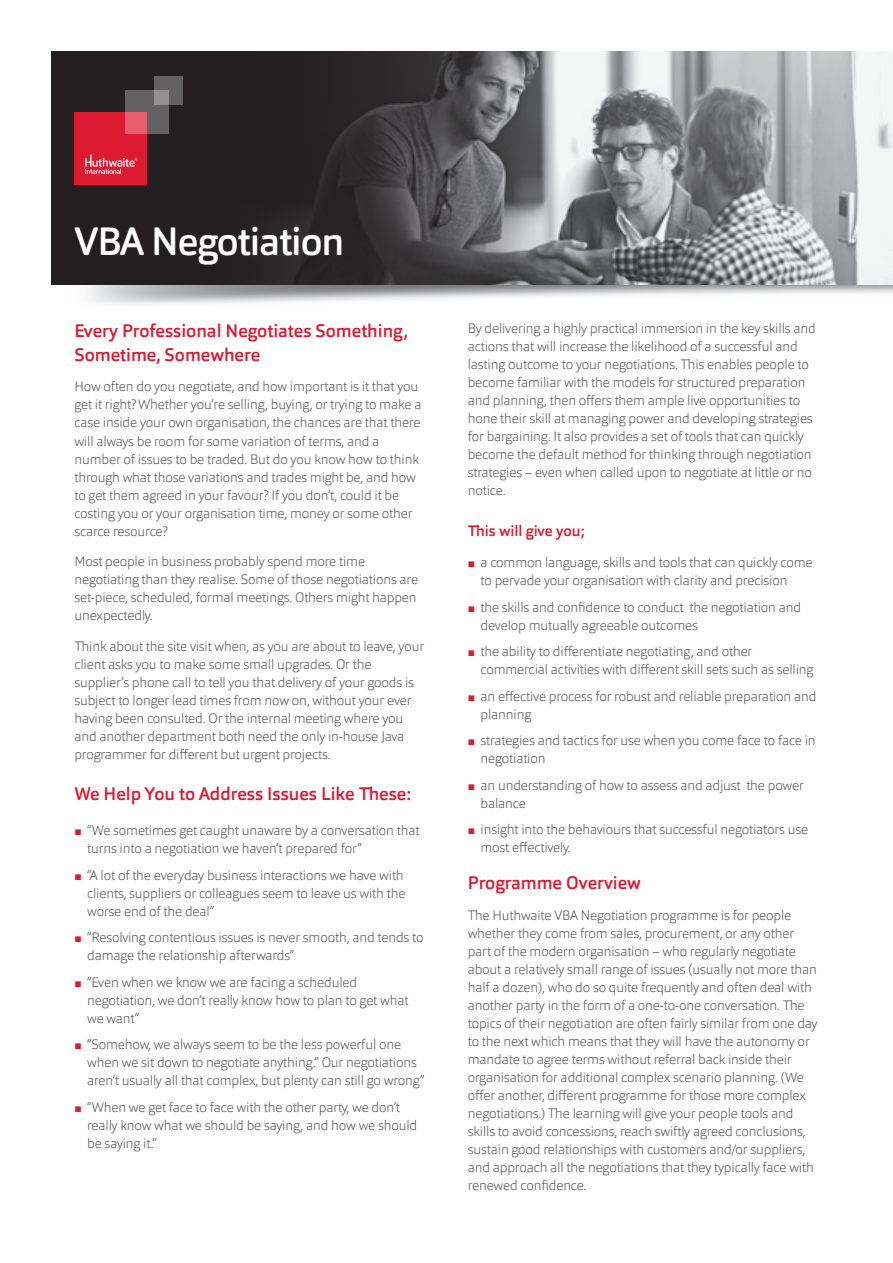
<style>
.page{position:relative;width:893px;height:1263px;background:#fff}
.page>*{position:absolute;margin:0;border:0;box-sizing:border-box;transform-origin:0 0}
.t1{font:500 39px "Orgon";letter-spacing:-.025em;color:#fff}
.t2{font:500 18px/24px "Orgon";color:#dc1a32}
.t3{font:500 15px "Orgon";color:#dc1a32}
.t4{font:200 13.5px/18px "Orgon";letter-spacing:-.01em;color:#57585a}
.s1{font-family:"Arial";font-weight:400;font-size:12.15px;color:#dc1a32}
</style>
<div class="page">
<img style="left:535px;top:51px;width:358px;height:234px">
<svg style="left:51px;top:51px;width:484px;height:234px;background:#363335"></svg>
<div style="left:74px;top:112px;width:73px;height:73px;background:#dc1a32"></div>
<svg style="left:85px;top:155px;width:52px;height:19px"></svg>
<svg style="left:125px;top:91px;width:43px;height:43px;background:#8a6065"></svg>
<svg style="left:154px;top:77px;width:29px;height:28px"></svg>
<p class="t1" style="left:74px;top:216px;width:272px">VBA Negotiation</p>
<p class="t2" style="left:74px;top:318px;width:335px">Every Professional Negotiates Something,<br>Sometime, Somewhere</p>
<p class="t4" style="left:74px;top:378px;width:349px">How often do you negotiate, and how important is it that you get it right? Whether you’re selling, buying, or trying to make a case inside your own organisation, the chances are that there will always be room for some variation of terms, and a number of issues to be traded. But do you know how to think through what those variations and trades might be, and how to get them agreed in your favour? If you don’t, could it be costing you or your organisation time, money or some other scarce resource?</p>
<p class="t4" style="left:74px;top:552px;width:345px">Most people in business probably spend more time negotiating than they realise. Some of those negotiations are set-piece, scheduled, formal meetings. Others might happen unexpectedly.</p>
<p class="t4" style="left:74px;top:637px;width:351px">Think about the site visit when, as you are about to leave, your client asks you to make some small upgrades. Or the supplier’s phone call to tell you that delivery of your goods is subject to longer lead times from now on, without your ever having been consulted. Or the internal meeting where you and another department both need the only in-house Java programmer for different but urgent projects.</p>
<p class="t2" style="left:74px;top:782px;width:338px">We Help You to Address Issues Like These:</p>
<p class="t4" style="left:87px;top:821px;width:334px;text-indent:-13px"><span class="s1">■</span> “We sometimes get caught unaware by a conversation that turns into a negotiation we haven’t prepared for”</p>
<p class="t4" style="left:87px;top:866px;width:320px;text-indent:-13px"><span class="s1">■</span> “A lot of the everyday business interactions we have with clients, suppliers or colleagues seem to leave us with the worse end of the deal”</p>
<p class="t4" style="left:87px;top:928px;width:338px;text-indent:-13px"><span class="s1">■</span> “Resolving contentious issues is never smooth, and tends to damage the relationship afterwards”</p>
<p class="t4" style="left:87px;top:973px;width:323px;text-indent:-13px"><span class="s1">■</span> “Even when we know we are facing a scheduled negotiation, we don’t really know how to plan to get what we want”</p>
<p class="t4" style="left:87px;top:1035px;width:339px;text-indent:-13px"><span class="s1">■</span> “Somehow, we always seem to be the less powerful one when we sit down to negotiate anything.” Our negotiations aren’t usually all that complex, but plenty can still go wrong”</p>
<p class="t4" style="left:87px;top:1098px;width:332px;text-indent:-13px"><span class="s1">■</span> “When we get face to face with the other party, we don’t really know what we should be saying, and how we should be saying it.”</p>
<p class="t4" style="left:468px;top:319px;width:350px">By delivering a highly practical immersion in the key skills and actions that will increase the likelihood of a successful and lasting outcome to your negotiations. This enables people to become familiar with the models for structured preparation and planning, then offers them ample live opportunities to hone their skill at managing power and developing strategies for bargaining. It also provides a set of tools that can quickly become the default method for thinking through negotiation strategies – even when called upon to negotiate at little or no notice.</p>
<p class="t3" style="left:468px;top:521px;width:118px">This will give you;</p>
<p class="t4" style="left:480px;top:553px;width:334px;text-indent:-13px"><span class="s1">■</span> a common language, skills and tools that can quickly come to pervade your organisation with clarity and precision</p>
<p class="t4" style="left:480px;top:598px;width:322px;text-indent:-13px"><span class="s1">■</span> the skills and confidence to conduct the negotiation and develop mutually agreeable outcomes</p>
<p class="t4" style="left:480px;top:642px;width:334px;text-indent:-13px"><span class="s1">■</span> the ability to differentiate negotiating, and other commercial activities with different skill sets such as selling</p>
<p class="t4" style="left:480px;top:687px;width:337px;text-indent:-13px"><span class="s1">■</span> an effective process for robust and reliable preparation and planning</p>
<p class="t4" style="left:480px;top:731px;width:337px;text-indent:-13px"><span class="s1">■</span> strategies and tactics for use when you come face to face in negotiation</p>
<p class="t4" style="left:480px;top:776px;width:325px;text-indent:-13px"><span class="s1">■</span> an understanding of how to assess and adjust the power balance</p>
<p class="t4" style="left:480px;top:820px;width:329px;text-indent:-13px"><span class="s1">■</span> insight into the behaviours that successful negotiators use most effectively.</p>
<p class="t2" style="left:468px;top:871px;width:175px">Programme Overview</p>
<p class="t4" style="left:468px;top:906px;width:351px">The Huthwaite VBA Negotiation programme is for people whether they come from sales, procurement, or any other part of the modern organisation – who regularly negotiate about a relatively small range of issues (usually not more than half a dozen), who do so quite frequently and often deal with another party in the form of a one-to-one conversation. The topics of their negotiation are often fairly similar from one day to the next which means that they will have the autonomy or mandate to agree terms without referral back inside their organisation for additional complex scenario planning. (We offer another, different programme for those more complex negotiations.) The learning will give your people tools and skills to avoid concessions, reach swiftly agreed conclusions, sustain good relationships with customers and/or suppliers, and approach all the negotiations that they typically face with renewed confidence.</p>
</div>
